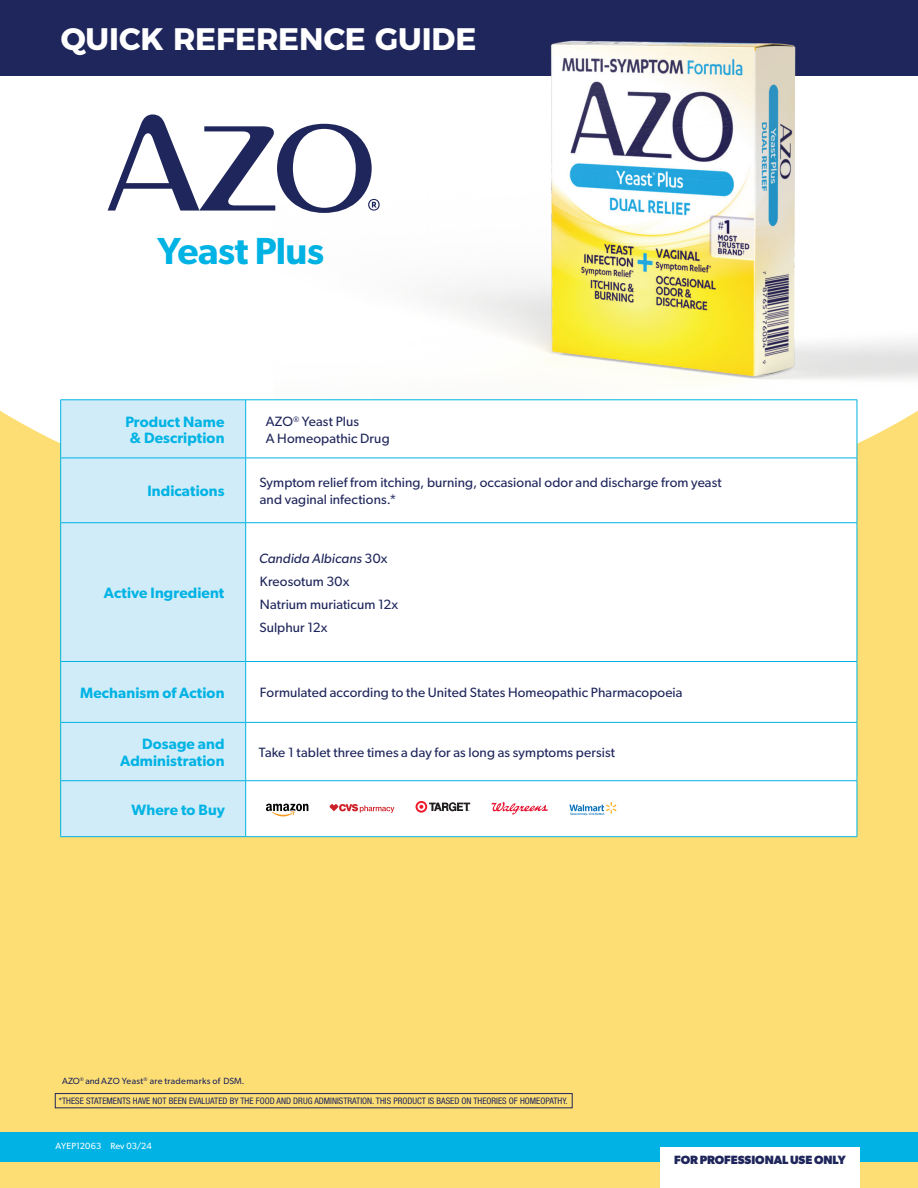
<style>
.page{position:relative;width:918px;height:1188px;background:#fff}
.page>*{position:absolute;margin:0;border:0;box-sizing:border-box;transform-origin:0 0}
.t1{font:600 37.8px "Gibson";letter-spacing:-.015em;color:#00b3e4}
.t2{font:700 31.05px "Montserrat";color:#fff}
.t3{font:600 15px/16.5px "Gibson";letter-spacing:.005em;color:#00b3e4}
.t4{font:13.5px/23.2px "Gibson";letter-spacing:.01em;color:#1f265b}
.t5{font:700 12px "Gibson";letter-spacing:-.005em;color:#1f265b}
.t6{font:condensed 9px "Helvetica Neue LT Std";color:#1f265b}
.t7{font:9px "Gibson";letter-spacing:.03em;color:#1f265b}
.t8{font:9px "Gibson";letter-spacing:.01em;color:#fff}
.s1{font-style:italic}
</style>
<div class="page">
<div style="left:0;top:0;width:918px;height:76px;background:#1f265b"></div>
<div style="left:0;top:399px;width:918px;height:789px;background:#fdde74"></div>
<div style="left:0;top:1132px;width:918px;height:30px;background:#00b3e4"></div>
<div style="left:660px;top:1147px;width:199px;height:41px;background:#fff"></div>
<div style="left:55px;top:1093px;width:517px;height:15px;border:1px solid #1f265b"></div>
<svg style="left:108px;top:114px;width:165px;height:97px"></svg>
<img style="left:273px;top:40px;width:645px;height:414px">
<div style="left:61px;top:401px;width:184px;height:435px;background:#d0ecf8"></div>
<svg style="left:246px;top:401px;width:611px;height:435px"></svg>
<hr style="left:60px;top:400px;width:186px;height:1px;background:#00b3e4">
<hr style="left:60px;top:400px;width:1px;height:58px;background:#00b3e4">
<hr style="left:246px;top:400px;width:611px;height:1px;background:#00b3e4">
<hr style="left:245px;top:400px;width:1px;height:58px;background:#00b3e4">
<hr style="left:857px;top:400px;width:1px;height:58px;background:#00b3e4">
<hr style="left:60px;top:458px;width:186px;height:1px;background:#00b3e4">
<hr style="left:60px;top:458px;width:1px;height:65px;background:#00b3e4">
<hr style="left:246px;top:458px;width:611px;height:1px;background:#00b3e4">
<hr style="left:245px;top:458px;width:1px;height:65px;background:#00b3e4">
<hr style="left:857px;top:458px;width:1px;height:65px;background:#00b3e4">
<hr style="left:60px;top:522px;width:186px;height:1px;background:#00b3e4">
<hr style="left:60px;top:523px;width:1px;height:138px;background:#00b3e4">
<hr style="left:246px;top:522px;width:611px;height:1px;background:#00b3e4">
<hr style="left:245px;top:523px;width:1px;height:138px;background:#00b3e4">
<hr style="left:857px;top:523px;width:1px;height:138px;background:#00b3e4">
<hr style="left:60px;top:661px;width:186px;height:1px;background:#00b3e4">
<hr style="left:60px;top:662px;width:1px;height:60px;background:#00b3e4">
<hr style="left:246px;top:661px;width:611px;height:1px;background:#00b3e4">
<hr style="left:245px;top:662px;width:1px;height:60px;background:#00b3e4">
<hr style="left:857px;top:662px;width:1px;height:60px;background:#00b3e4">
<hr style="left:60px;top:722px;width:186px;height:1px;background:#00b3e4">
<hr style="left:60px;top:723px;width:1px;height:58px;background:#00b3e4">
<hr style="left:246px;top:722px;width:611px;height:1px;background:#00b3e4">
<hr style="left:245px;top:723px;width:1px;height:58px;background:#00b3e4">
<hr style="left:857px;top:723px;width:1px;height:58px;background:#00b3e4">
<hr style="left:60px;top:780px;width:186px;height:1px;background:#00b3e4">
<hr style="left:60px;top:781px;width:1px;height:56px;background:#00b3e4">
<hr style="left:246px;top:780px;width:611px;height:1px;background:#00b3e4">
<hr style="left:245px;top:781px;width:1px;height:56px;background:#00b3e4">
<hr style="left:857px;top:781px;width:1px;height:56px;background:#00b3e4">
<hr style="left:60px;top:836px;width:186px;height:1px;background:#00b3e4">
<hr style="left:246px;top:836px;width:611px;height:1px;background:#00b3e4">
<svg style="left:266px;top:804px;width:42px;height:12px"></svg>
<svg style="left:330px;top:804px;width:64px;height:9px"></svg>
<svg style="left:416px;top:801px;width:54px;height:12px"></svg>
<svg style="left:491px;top:801px;width:57px;height:14px"></svg>
<svg style="left:569px;top:802px;width:48px;height:14px"></svg>
<h2 class="t2" style="left:61px;top:13px;width:417px">QUICK REFERENCE GUIDE</h2>
<h1 class="t1" style="left:157px;top:228px;width:168px">Yeast Plus</h1>
<p class="t3" style="left:125px;top:413px;width:101px">Product Name &amp; Description</p>
<p class="t4" style="left:266px;top:413px;width:125px;line-height:16.5px">AZO<sup>®</sup> Yeast Plus<br>A Homeopathic Drug</p>
<p class="t3" style="left:148px;top:483px;width:78px">Indications</p>
<p class="t4" style="left:259px;top:474px;width:464px;line-height:16.5px">Symptom relief from itching, burning, occasional odor and discharge from yeast and vaginal infections.*</p>
<p class="t3" style="left:104px;top:584px;width:122px">Active Ingredient</p>
<p class="t4" style="left:259px;top:546px;width:141px"><span class="s1">Candida Albicans</span> 30x<br>Kreosotum 30x<br>Natrium muriaticum 12x<br>Sulphur 12x</p>
<p class="t3" style="left:80px;top:684px;width:146px">Mechanism of Action</p>
<p class="t4" style="left:260px;top:681px;width:424px">Formulated according to the United States Homeopathic Pharmacopoeia</p>
<p class="t3" style="left:120px;top:736px;width:106px;text-align:right">Dosage and<br>Administration</p>
<p class="t4" style="left:259px;top:740px;width:358px">Take 1 tablet three times a day for as long as symptoms persist</p>
<p class="t3" style="left:132px;top:801px;width:95px">Where to Buy</p>
<p class="t7" style="left:62px;top:1076px;width:184px">AZO<sup>®</sup> and AZO Yeast<sup>®</sup> are trademarks of DSM.</p>
<p class="t6" style="left:59px;top:1096px;width:510px">*THESE STATEMENTS HAVE NOT BEEN EVALUATED BY THE FOOD AND DRUG ADMINISTRATION. THIS PRODUCT IS BASED ON THEORIES OF HOMEOPATHY.</p>
<p class="t8" style="left:56px;top:1140px;width:98px">AYEP12063 Rev 03/24</p>
<p class="t5" style="left:674px;top:1152px;width:173px">FOR PROFESSIONAL USE ONLY</p>
</div>
